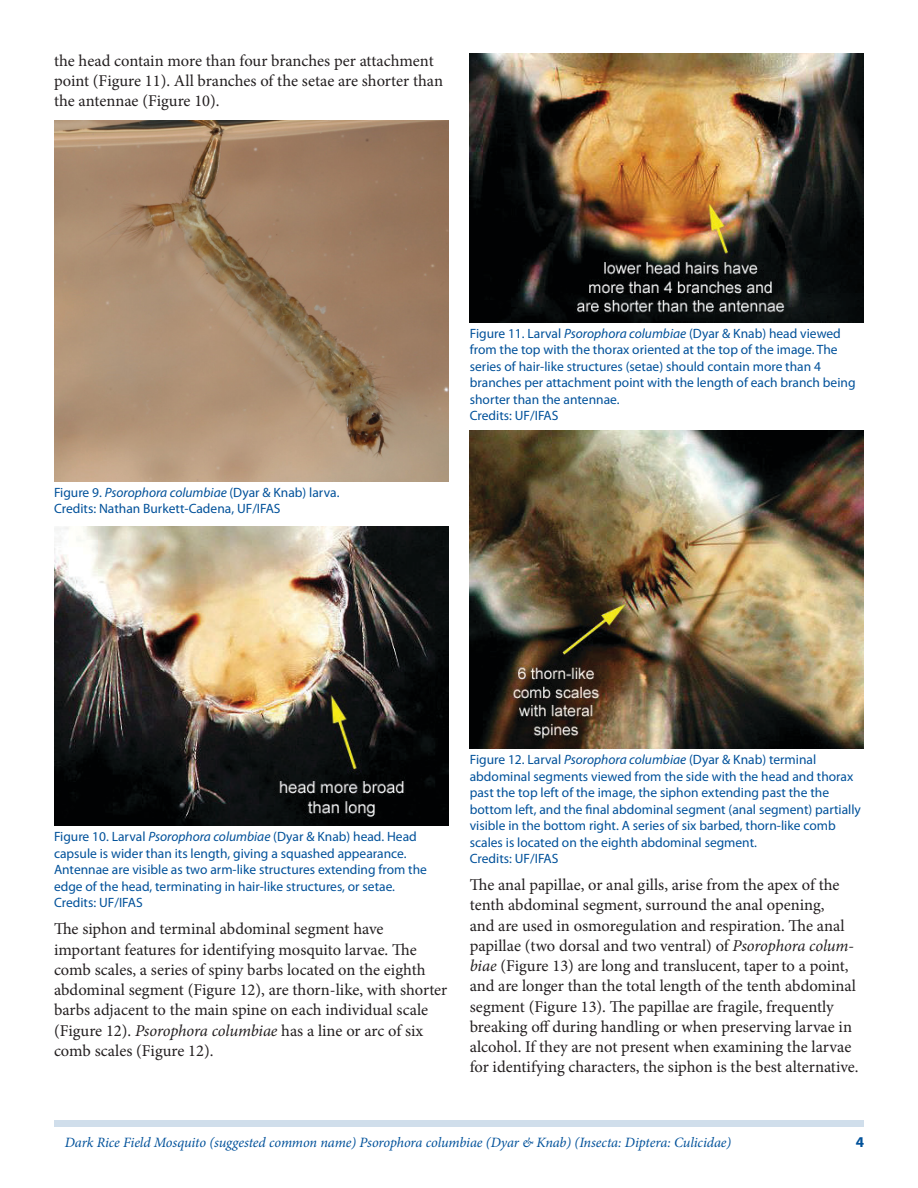
<style>
.page{position:relative;width:918px;height:1188px;background:#fff}
.page>*{position:absolute;margin:0;border:0;box-sizing:border-box;transform-origin:0 0}
.Paragraph{font:16.5px/20.2px "Minion Pro";color:#231f20}
.t1{font:700 15px "Myriad Pro";color:#01519a}
.RunningTitleItalics{font:italic 14.25px "Minion Pro";letter-spacing:-.01em;color:#01519a}
.t2{font:13.5px/16.5px "Myriad Pro";color:#01519a}
.s1{font-style:italic}
</style>
<div class="page">
<div style="left:54px;top:1120px;width:810px;height:7px;background:#d0deeb"></div>
<img style="left:54px;top:121px;width:394px;height:360px">
<img style="left:54px;top:526px;width:394px;height:299px">
<img style="left:470px;top:54px;width:394px;height:268px">
<img style="left:470px;top:431px;width:394px;height:318px">
<p class="Paragraph" style="left:54px;top:51px;width:391px">the head contain more than four branches per attachment point (Figure 11). All branches of the setae are shorter than the antennae (Figure 10).</p>
<p class="t2" style="left:54px;top:484px;width:287px">Figure 9. <span class="s1">Psorophora columbiae</span> (Dyar &amp; Knab) larva.<br>Credits: Nathan Burkett-Cadena, UF/IFAS</p>
<p class="t2" style="left:470px;top:325px;width:387px">Figure 11. Larval <span class="s1">Psorophora columbiae</span> (Dyar &amp; Knab) head viewed from the top with the thorax oriented at the top of the image. The series of hair-like structures (setae) should contain more than 4 branches per attachment point with the length of each branch being shorter than the antennae.<br>Credits: UF/IFAS</p>
<p class="t2" style="left:54px;top:828px;width:375px">Figure 10. Larval <span class="s1">Psorophora columbiae</span> (Dyar &amp; Knab) head. Head capsule is wider than its length, giving a squashed appearance.<br>Antennae are visible as two arm-like structures extending from the edge of the head, terminating in hair-like structures, or setae.<br>Credits: UF/IFAS</p>
<p class="Paragraph" style="left:54px;top:919px;width:395px">The siphon and terminal abdominal segment have important features for identifying mosquito larvae. The comb scales, a series of spiny barbs located on the eighth abdominal segment (Figure 12), are thorn-like, with shorter barbs adjacent to the main spine on each individual scale (Figure 12). <span class="s1">Psorophora columbiae</span> has a line or arc of six comb scales (Figure 12).</p>
<p class="t2" style="left:470px;top:751px;width:393px">Figure 12. Larval <span class="s1">Psorophora columbiae</span> (Dyar &amp; Knab) terminal abdominal segments viewed from the side with the head and thorax past the top left of the image, the siphon extending past the the bottom left, and the final abdominal segment (anal segment) partially visible in the bottom right. A series of six barbed, thorn-like comb scales is located on the eighth abdominal segment.<br>Credits: UF/IFAS</p>
<p class="Paragraph" style="left:470px;top:875px;width:390px">The anal papillae, or anal gills, arise from the apex of the tenth abdominal segment, surround the anal opening,<br>and are used in osmoregulation and respiration. The anal papillae (two dorsal and two ventral) of <span class="s1">Psorophora colum&shy;biae</span> (Figure 13) are long and translucent, taper to a point, and are longer than the total length of the tenth abdominal segment (Figure 13). The papillae are fragile, frequently breaking off during handling or when preserving larvae in alcohol. If they are not present when examining the larvae for identifying characters, the siphon is the best alternative.</p>
<p class="RunningTitleItalics" style="left:65px;top:1133px;width:668px">Dark Rice Field Mosquito (suggested common name) Psorophora columbiae (Dyar &amp; Knab) (Insecta: Diptera: Culicidae)</p>
<p class="t1" style="left:856px;top:1133px;width:10px">4</p>
</div>
